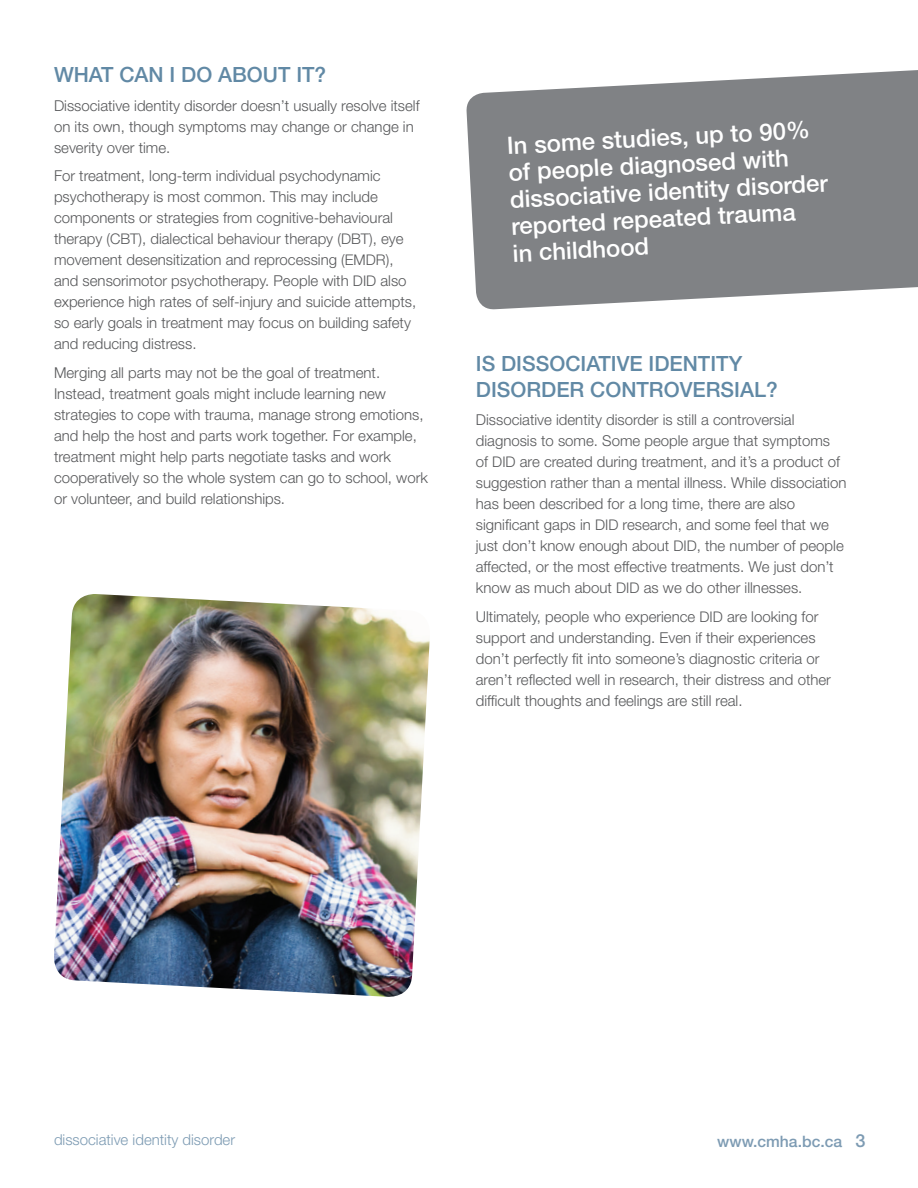
<style>
.page{position:relative;width:918px;height:1188px;background:#fff}
.page>*{position:absolute;margin:0;border:0;box-sizing:border-box;transform-origin:0 0}
.Pullquote{font:500 24px/27px "Helvetica Neue LT Std";color:#fff}
.Heading{font:500 21px/25.2px "Helvetica Neue LT Std";color:#6189a5}
.t1{font:500 15.75px "Helvetica Neue LT Std";color:#7d9bb3}
.Body_text{font:300 15px/21px "Helvetica Neue LT Std";color:#57585a}
.t2{font:300 15px "Helvetica Neue LT Std";color:#7d9bb3}
.s1{font-size:14.7px}
.s2{font-size:18px}
</style>
<div class="page">
<svg style="left:466px;top:70px;width:452px;height:240px;background:#8d8f92"></svg>
<img style="left:54px;top:594px;width:376px;height:403px">
<p class="Heading" style="left:54px;top:62px;width:274px">WHAT CAN I DO ABOUT IT?</p>
<p class="Body_text" style="left:54px;top:95px;width:367px">Dissociative identity disorder doesn’t usually resolve itself on its own, though symptoms may change or change in severity over time.</p>
<p class="Body_text" style="left:54px;top:165px;width:364px">For treatment, long-term individual psychodynamic psychotherapy is most common. This may include components or strategies from cognitive-behavioural therapy (<span class="s1">CBT</span>), dialectical behaviour therapy (<span class="s1">DBT</span>), eye movement desensitization and reprocessing (<span class="s1">EMDR</span>), and sensorimotor psychotherapy. People with <span class="s1">DID</span> also experience high rates of self-injury and suicide attempts, so early goals in treatment may focus on building safety and reducing distress.</p>
<p class="Body_text" style="left:54px;top:362px;width:376px">Merging all parts may not be the goal of treatment.<br>Instead, treatment goals might include learning new strategies to cope with trauma, manage strong emotions, and help the host and parts work together. For example, treatment might help parts negotiate tasks and work cooperatively so the whole system can go to school, work or volunteer, and build relationships.</p>
<p class="Heading" style="left:476px;top:351px;width:303px">IS DISSOCIATIVE IDENTITY<br>DISORDER CONTROVERSIAL?</p>
<p class="Pullquote" style="left:506px;top:132px;width:320px;rotate:-3deg">In some studies, up to 90% of people diagnosed with dissociative identity disorder reported repeated trauma<br>in childhood</p>
<p class="Body_text" style="left:476px;top:409px;width:372px">Dissociative identity disorder is still a controversial diagnosis to some. Some people argue that symptoms<br>of <span class="s1">DID</span> are created during treatment, and it’s a product of suggestion rather than a mental illness. While dissociation has been described for a long time, there are also significant gaps in <span class="s1">DID</span> research, and some feel that we just don’t know enough about <span class="s1">DID</span>, the number of people affected, or the most effective treatments. We just don’t know as much about <span class="s1">DID</span> as we do other illnesses.</p>
<p class="Body_text" style="left:476px;top:605px;width:357px">Ultimately, people who experience <span class="s1">DID</span> are looking for support and understanding. Even if their experiences don’t perfectly fit into someone’s diagnostic criteria or aren’t reflected well in research, their distress and other difficult thoughts and feelings are still real.</p>
<p class="t2" style="left:54px;top:1130px;width:183px">dissociative identity disorder</p>
<p class="t1" style="left:717px;top:1132px;width:150px">www.cmha.bc.ca <span class="s2">3</span></p>
</div>
